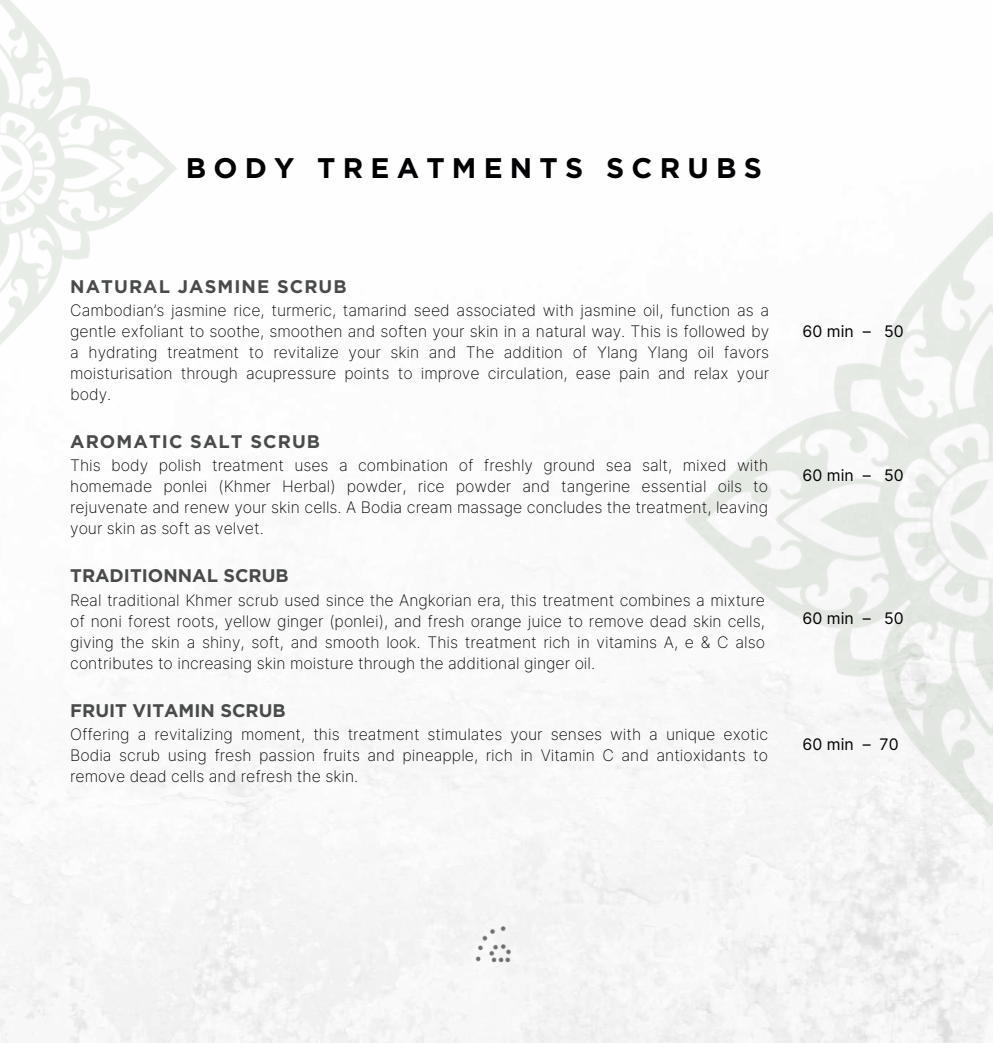
<style>
.page{position:relative;width:993px;height:1043px;background:#fff}
.page>*{position:absolute;margin:0;border:0;box-sizing:border-box;transform-origin:0 0}
.t1{font:700 28.35px "Gotham";letter-spacing:.255em;color:#000002}
.t2{font:700 18.2px "Gotham";letter-spacing:.06em;color:#494b4b}
.t3{font:700 18.2px "Gotham";color:#494b4b}
.t4{font:200 15.92px/21px "Inter";color:#000;text-align:justify}
.t5{font:15.92px "Inter";color:#000}
</style>
<div class="page">
<img style="left:673px;top:194px;width:319px;height:653px">
<img style="left:0;top:0;width:178px;height:346px">
<img style="left:474px;top:920px;width:44px;height:45px">
<h1 class="t1" style="left:186px;top:149px;width:577px">BODY TREATMENTS SCRUBS</h1>
<p class="t2" style="left:70px;top:275px;width:278px">NATURAL JASMINE SCRUB</p>
<p class="t4" style="left:70px;top:299px;width:700px">Cambodian’s jasmine rice, turmeric, tamarind seed associated with jasmine oil, function as a gentle exfoliant to soothe, smoothen and soften your skin in a natural way. This is followed by a hydrating treatment to revitalize your skin and The addition of Ylang Ylang oil favors moisturisation through acupressure points to improve circulation, ease pain and relax your body.</p>
<p class="t2" style="left:70px;top:429px;width:251px">AROMATIC SALT SCRUB</p>
<p class="t4" style="left:70px;top:454px;width:699px">This body polish treatment uses a combination of freshly ground sea salt, mixed with homemade ponlei (Khmer Herbal) powder, rice powder and tangerine essential oils to rejuvenate and renew your skin cells. A Bodia cream massage concludes the treatment, leaving your skin as soft as velvet.</p>
<p class="t3" style="left:70px;top:563px;width:220px">TRADITIONNAL SCRUB</p>
<p class="t4" style="left:70px;top:589px;width:696px">Real traditional Khmer scrub used since the Angkorian era, this treatment combines a mixture of noni forest roots, yellow ginger (ponlei), and fresh orange juice to remove dead skin cells, giving the skin a shiny, soft, and smooth look. This treatment rich in vitamins A, e &amp; C also contributes to increasing skin moisture through the additional ginger oil.</p>
<p class="t3" style="left:70px;top:698px;width:217px">FRUIT VITAMIN SCRUB</p>
<p class="t4" style="left:70px;top:723px;width:699px">Offering a revitalizing moment, this treatment stimulates your senses with a unique exotic Bodia scrub using fresh passion fruits and pineapple, rich in Vitamin C and antioxidants to remove dead cells and refresh the skin.</p>
<p class="t5" style="left:802px;top:319px;width:103px">60 min – 50</p>
<p class="t5" style="left:802px;top:463px;width:103px">60 min – 50</p>
<p class="t5" style="left:802px;top:606px;width:103px">60 min – 50</p>
<p class="t5" style="left:802px;top:732px;width:97px">60 min – 70</p>
</div>
